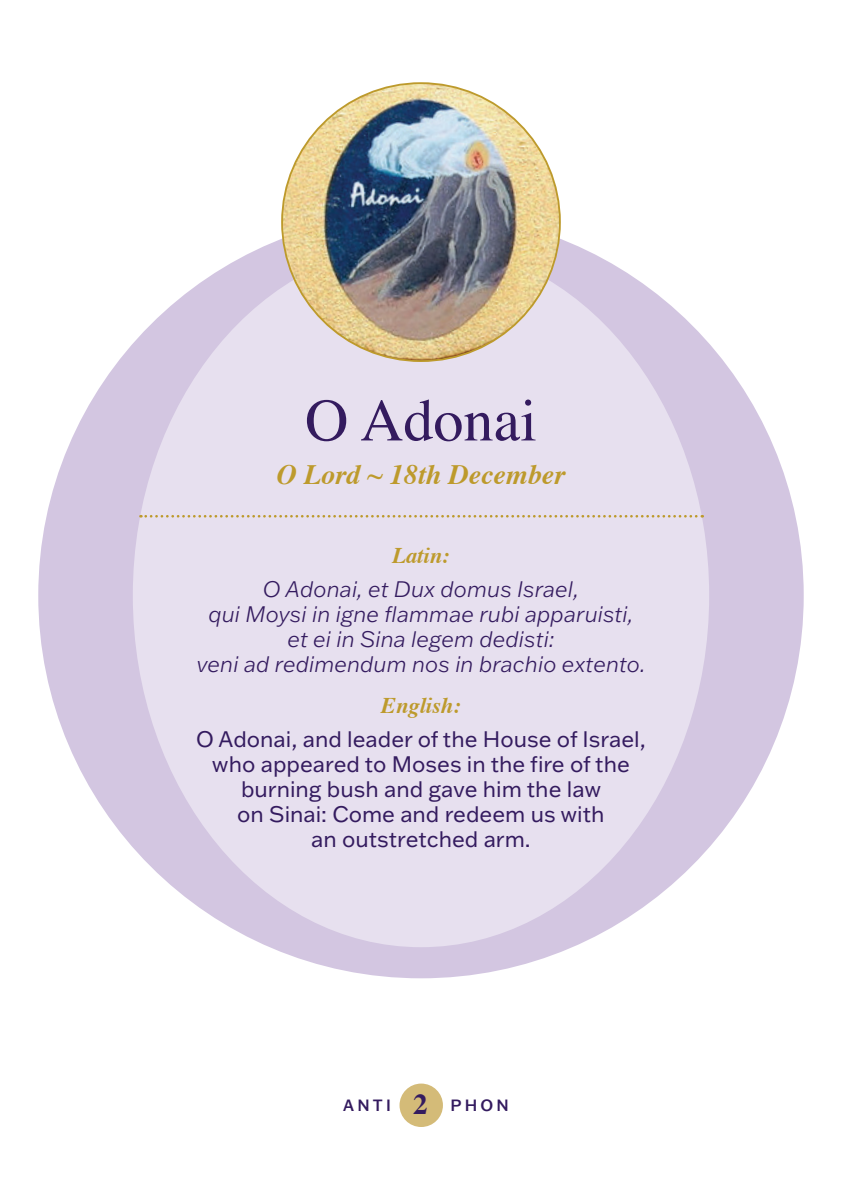
<style>
.page{position:relative;width:842px;height:1191px;background:#fff}
.page>*{position:absolute;margin:0;border:0;box-sizing:border-box;transform-origin:0 0}
.t1{font:60px "Times";color:#341b5f}
.t2{font:700 28.8px "Times";color:#341b5f}
.t3{font:italic 700 28px "Times";color:#bd9a2c}
.t4{font:italic 700 22.4px "Times";color:#bd9a2c}
.t5{font:22px/25px "Franklin Gothic ATF";color:#341b5f;text-align:center}
.t6{font:italic 300 22px/25px "Franklin Gothic ATF";color:#341b5f;text-align:center}
.t7{font:500 16px "Franklin Gothic ATF";letter-spacing:.2em;color:#341b5f}
</style>
<div class="page">
<div style="left:38px;top:213px;width:766px;height:765px;background:#d3c6e1;border-radius:50%"></div>
<div style="left:133px;top:244px;width:576px;height:703px;background:#e7e0ef;border-radius:50%"></div>
<svg style="left:140px;top:515px;width:563px;height:2px"></svg>
<div style="left:399px;top:1083px;width:44px;height:44px;background:#d4bb78;border-radius:50%"></div>
<img style="left:282px;top:83px;width:278px;height:278px;border-radius:139px">
<h1 class="t1" style="left:305px;top:364px;width:233px">O Adonai</h1>
<p class="t3" style="left:277px;top:449px;width:290px">O Lord ~ 18th December</p>
<p class="t4" style="left:392px;top:534px;width:59px">Latin:</p>
<p class="t6" style="left:196px;top:576px;width:451px">O Adonai, et Dux domus Israel,<br>qui Moysi in igne flammae rubi apparuisti, et ei in Sina legem dedisti:<br>veni ad redimendum nos in brachio extento.</p>
<p class="t4" style="left:381px;top:684px;width:81px">English:</p>
<p class="t5" style="left:196px;top:725px;width:451px">O Adonai, and leader of the House of Israel, who appeared to Moses in the fire of the burning bush and gave him the law<br>on Sinai: Come and redeem us with<br>an outstretched arm.</p>
<h2 class="t2" style="left:413px;top:1077px;width:16px">2</h2>
<p class="t7" style="left:343px;top:1094px;width:49px">ANTI</p>
<p class="t7" style="left:450px;top:1094px;width:60px">PHON</p>
</div>
